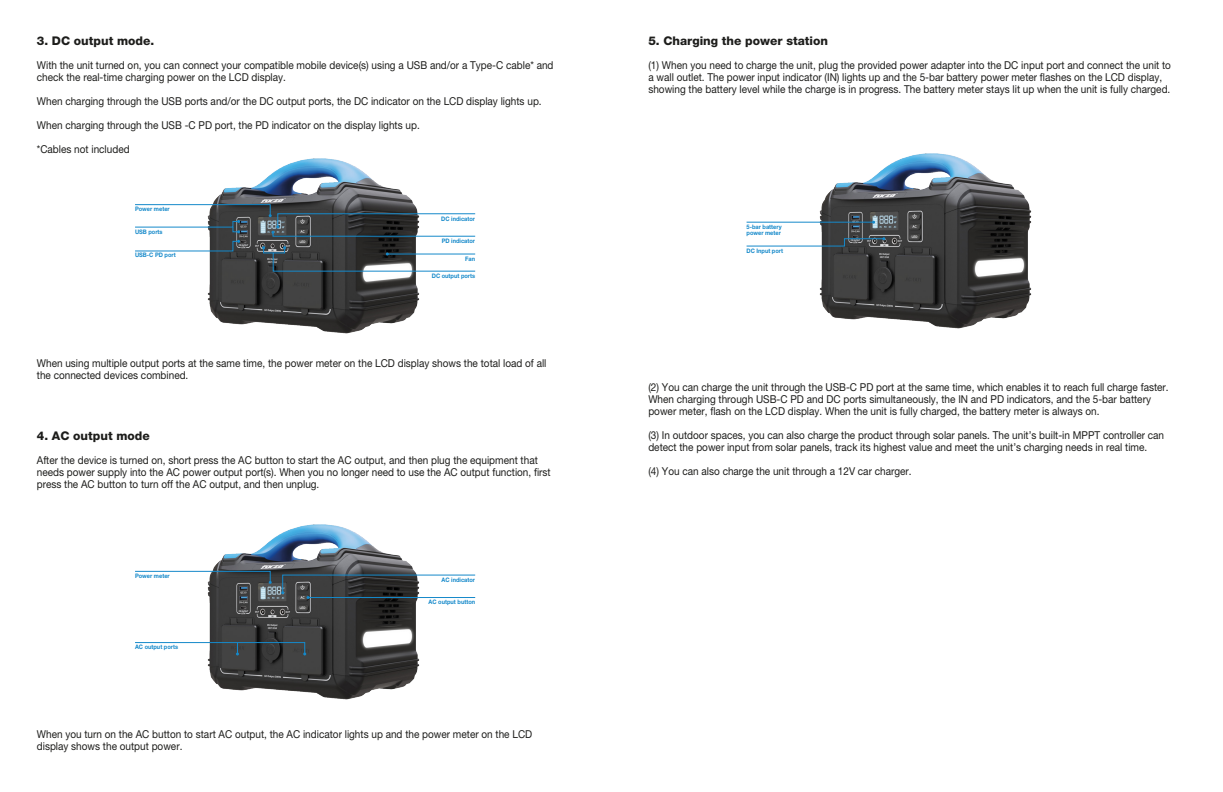
<style>
.page{position:relative;width:1223px;height:792px;background:#fff}
.page>*{position:absolute;margin:0;border:0;box-sizing:border-box;transform-origin:0 0}
.t1{font:800 12px "Helvetica Neue LT Pro";color:#1d1d1b}
.t2{font:10.9px/12px "Helvetica Neue LT Pro";color:#1d1d1b;scale:.92 1}
.t3{font:700 6.2px/6.8px "Helvetica Neue LT Pro";color:#1589ca;scale:.92 1}
</style>
<div class="page">
<img style="left:207px;top:158px;width:213px;height:176px">
<svg style="left:135px;top:204px;width:341px;height:68px"></svg>
<img style="left:191px;top:524px;width:246px;height:176px">
<svg style="left:135px;top:571px;width:137px;height:13px"></svg>
<svg style="left:281px;top:575px;width:195px;height:24px"></svg>
<svg style="left:135px;top:642px;width:171px;height:13px"></svg>
<img style="left:802px;top:153px;width:230px;height:176px">
<hr style="left:746px;top:222px;width:128px;height:1px;background:#1589ca">
<svg style="left:746px;top:237px;width:139px;height:10px"></svg>
<p class="t1" style="left:37px;top:34px;width:119px">3. DC output mode.</p>
<p class="t2" style="left:37px;top:59px;width:563px">With the unit turned on, you can connect your compatible mobile device(s) using a USB and/or a Type-C cable* and check the real-time charging power on the LCD display.</p>
<p class="t2" style="left:37px;top:95px;width:550px">When charging through the USB ports and/or the DC output ports, the DC indicator on the LCD display lights up.</p>
<p class="t2" style="left:37px;top:119px;width:418px">When charging through the USB -C PD port, the PD indicator on the display lights up.</p>
<p class="t2" style="left:37px;top:143px;width:102px">*Cables not included</p>
<p class="t3" style="left:135px;top:205px;width:39px">Power meter</p>
<p class="t3" style="left:135px;top:228px;width:32px">USB ports</p>
<p class="t3" style="left:135px;top:252px;width:46px">USB-C PD port</p>
<p class="t3" style="left:441px;top:215px;width:38px">DC indicator</p>
<p class="t3" style="left:442px;top:237px;width:38px">PD indicator</p>
<p class="t3" style="left:465px;top:255px;width:12px">Fan</p>
<p class="t3" style="left:432px;top:272px;width:49px">DC output ports</p>
<p class="t2" style="left:37px;top:357px;width:555px">When using multiple output ports at the same time, the power meter on the LCD display shows the total load of all the connected devices combined.</p>
<p class="t1" style="left:37px;top:429px;width:114px">4. AC output mode</p>
<p class="t2" style="left:37px;top:454px;width:560px">After the device is turned on, short press the AC button to start the AC output, and then plug the equipment that needs power supply into the AC power output port(s). When you no longer need to use the AC output function, first press the AC button to turn off the AC output, and then unplug.</p>
<p class="t3" style="left:135px;top:572px;width:39px">Power meter</p>
<p class="t3" style="left:135px;top:643px;width:48px">AC output ports</p>
<p class="t3" style="left:442px;top:576px;width:38px">AC indicator</p>
<p class="t3" style="left:429px;top:599px;width:52px">AC output button</p>
<p class="t2" style="left:37px;top:728px;width:540px">When you turn on the AC button to start AC output, the AC indicator lights up and the power meter on the LCD display shows the output power.</p>
<p class="t1" style="left:648px;top:34px;width:181px">5. Charging the power station</p>
<p class="t2" style="left:648px;top:59px;width:569px">(1) When you need to charge the unit, plug the provided power adapter into the DC input port and connect the unit to a wall outlet. The power input indicator (IN) lights up and the 5-bar battery power meter flashes on the LCD display, showing the battery level while the charge is in progress. The battery meter stays lit up when the unit is fully charged.</p>
<p class="t3" style="left:746px;top:223px;width:40px">5-bar battery power meter</p>
<p class="t3" style="left:746px;top:247px;width:41px">DC Input port</p>
<p class="t2" style="left:648px;top:381px;width:567px">(2) You can charge the unit through the USB-C PD port at the same time, which enables it to reach full charge faster.<br>When charging through USB-C PD and DC ports simultaneously, the IN and PD indicators, and the 5-bar battery power meter, flash on the LCD display. When the unit is fully charged, the battery meter is always on.</p>
<p class="t2" style="left:648px;top:429px;width:562px">(3) In outdoor spaces, you can also charge the product through solar panels. The unit’s built-in MPPT controller can detect the power input from solar panels, track its highest value and meet the unit’s charging needs in real time.</p>
<p class="t2" style="left:648px;top:465px;width:288px">(4) You can also charge the unit through a 12V car charger.</p>
</div>
